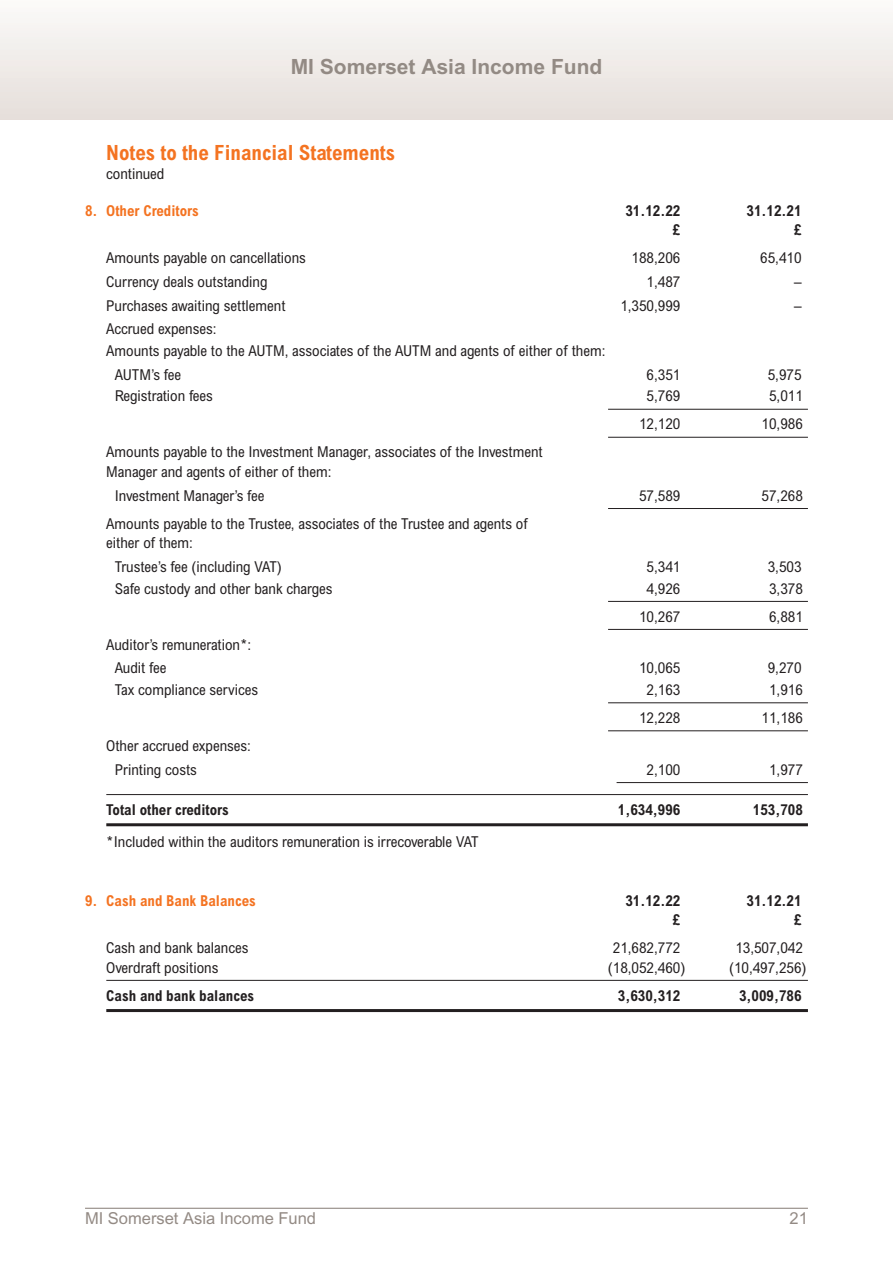
<style>
.page{position:relative;width:893px;height:1263px;background:#fff}
.page>*{position:absolute;margin:0;border:0;box-sizing:border-box;transform-origin:0 0}
.t1{font:700 condensed 21px "Arial";color:#f47321}
.t2{font:700 21px "Arial";color:#938a84}
.t3{font:16.5px "Arial";color:#938a84}
.t4{font:condensed 15px/19.5px "Arial";color:#231f20}
.t5{font:700 condensed 15px "Arial";color:#231f20}
.t6{font:700 condensed 15px "Arial";color:#f47321}
</style>
<div class="page">
<hr style="left:608px;top:409px;width:200px;height:1px;background:#231f20">
<hr style="left:608px;top:437px;width:200px;height:1px;background:#231f20">
<hr style="left:608px;top:508px;width:200px;height:1px;background:#231f20">
<hr style="left:608px;top:601px;width:200px;height:1px;background:#231f20">
<hr style="left:608px;top:629px;width:200px;height:1px;background:#231f20">
<hr style="left:608px;top:702px;width:200px;height:1px;background:#231f20">
<hr style="left:608px;top:730px;width:200px;height:1px;background:#231f20">
<hr style="left:617px;top:782px;width:191px;height:1px;background:#231f20">
<hr style="left:106px;top:794px;width:702px;height:1px;background:#231f20">
<hr style="left:106px;top:823px;width:702px;height:3px;background:#231f20">
<hr style="left:106px;top:980px;width:702px;height:1px;background:#231f20">
<hr style="left:106px;top:1009px;width:702px;height:3px;background:#231f20">
<hr style="left:85px;top:1208px;width:723px;height:1px;background:#938a84">
<div style="left:0;top:0;width:893px;height:119px;background:linear-gradient(to bottom,#fbfbf9,#e5deda)"></div>
<p class="t2" style="left:291px;top:59px;width:313px">MI Somerset Asia Income Fund</p>
<p class="t1" style="left:106px;top:145px;width:290px">Notes to the Financial Statements</p>
<p class="t4" style="left:106px;top:166px;width:60px">continued</p>
<p class="t6" style="left:85px;top:205px;width:115px">8. Other Creditors</p>
<p class="t5" style="left:625px;top:205px;width:56px">31.12.22</p>
<p class="t5" style="left:747px;top:205px;width:56px">31.12.21</p>
<p class="t5" style="left:673px;top:224px;width:9px">£</p>
<p class="t5" style="left:794px;top:224px;width:9px">£</p>
<p class="t4" style="left:106px;top:250px;width:201px">Amounts payable on cancellations</p>
<p class="t4" style="left:632px;top:250px;width:50px">188,206</p>
<p class="t4" style="left:760px;top:250px;width:43px">65,410</p>
<p class="t4" style="left:106px;top:273px;width:163px">Currency deals outstanding</p>
<p class="t4" style="left:647px;top:273px;width:35px">1,487</p>
<p class="t4" style="left:794px;top:273px;width:9px">–</p>
<p class="t4" style="left:106px;top:297px;width:181px">Purchases awaiting settlement</p>
<p class="t4" style="left:620px;top:297px;width:61px">1,350,999</p>
<p class="t4" style="left:794px;top:297px;width:9px">–</p>
<p class="t4" style="left:106px;top:321px;width:112px">Accrued expenses:</p>
<p class="t4" style="left:106px;top:342px;width:501px">Amounts payable to the AUTM, associates of the AUTM and agents of either of them:</p>
<p class="t4" style="left:115px;top:366px;width:68px">AUTM’s fee</p>
<p class="t4" style="left:647px;top:366px;width:35px">6,351</p>
<p class="t4" style="left:768px;top:366px;width:35px">5,975</p>
<p class="t4" style="left:115px;top:388px;width:100px">Registration fees</p>
<p class="t4" style="left:647px;top:388px;width:35px">5,769</p>
<p class="t4" style="left:769px;top:388px;width:35px">5,011</p>
<p class="t4" style="left:639px;top:416px;width:43px">12,120</p>
<p class="t4" style="left:762px;top:416px;width:43px">10,986</p>
<p class="t4" style="left:106px;top:444px;width:438px">Amounts payable to the Investment Manager, associates of the Investment<br>Manager and agents of either of them:</p>
<p class="t4" style="left:115px;top:487px;width:151px">Investment Manager’s fee</p>
<p class="t4" style="left:639px;top:487px;width:43px">57,589</p>
<p class="t4" style="left:762px;top:487px;width:43px">57,268</p>
<p class="t4" style="left:106px;top:515px;width:423px">Amounts payable to the Trustee, associates of the Trustee and agents of either of them:</p>
<p class="t4" style="left:115px;top:558px;width:169px">Trustee’s fee (including VAT)</p>
<p class="t4" style="left:647px;top:558px;width:35px">5,341</p>
<p class="t4" style="left:768px;top:558px;width:35px">3,503</p>
<p class="t4" style="left:115px;top:580px;width:219px">Safe custody and other bank charges</p>
<p class="t4" style="left:647px;top:580px;width:35px">4,926</p>
<p class="t4" style="left:769px;top:580px;width:35px">3,378</p>
<p class="t4" style="left:639px;top:608px;width:43px">10,267</p>
<p class="t4" style="left:769px;top:608px;width:35px">6,881</p>
<p class="t4" style="left:106px;top:636px;width:146px">Auditor’s remuneration*:</p>
<p class="t4" style="left:115px;top:660px;width:53px">Audit fee</p>
<p class="t4" style="left:639px;top:660px;width:43px">10,065</p>
<p class="t4" style="left:768px;top:660px;width:35px">9,270</p>
<p class="t4" style="left:115px;top:681px;width:145px">Tax compliance services</p>
<p class="t4" style="left:647px;top:681px;width:35px">2,163</p>
<p class="t4" style="left:769px;top:681px;width:35px">1,916</p>
<p class="t4" style="left:639px;top:709px;width:43px">12,228</p>
<p class="t4" style="left:762px;top:709px;width:43px">11,186</p>
<p class="t4" style="left:106px;top:737px;width:146px">Other accrued expenses:</p>
<p class="t4" style="left:115px;top:761px;width:84px">Printing costs</p>
<p class="t4" style="left:647px;top:761px;width:35px">2,100</p>
<p class="t4" style="left:769px;top:761px;width:35px">1,977</p>
<p class="t5" style="left:106px;top:804px;width:124px">Total other creditors</p>
<p class="t5" style="left:618px;top:804px;width:64px">1,634,996</p>
<p class="t5" style="left:753px;top:804px;width:51px">153,708</p>
<p class="t4" style="left:106px;top:833px;width:374px">*Included within the auditors remuneration is irrecoverable VAT</p>
<p class="t6" style="left:85px;top:895px;width:172px">9. Cash and Bank Balances</p>
<p class="t5" style="left:625px;top:895px;width:56px">31.12.22</p>
<p class="t5" style="left:747px;top:895px;width:56px">31.12.21</p>
<p class="t5" style="left:673px;top:914px;width:9px">£</p>
<p class="t5" style="left:794px;top:914px;width:9px">£</p>
<p class="t4" style="left:106px;top:939px;width:144px">Cash and bank balances</p>
<p class="t4" style="left:613px;top:939px;width:69px">21,682,772</p>
<p class="t4" style="left:735px;top:939px;width:69px">13,507,042</p>
<p class="t4" style="left:106px;top:959px;width:114px">Overdraft positions</p>
<p class="t4" style="left:608px;top:959px;width:79px">(18,052,460)</p>
<p class="t4" style="left:729px;top:959px;width:79px">(10,497,256)</p>
<p class="t5" style="left:106px;top:990px;width:149px">Cash and bank balances</p>
<p class="t5" style="left:618px;top:990px;width:64px">3,630,312</p>
<p class="t5" style="left:739px;top:990px;width:64px">3,009,786</p>
<p class="t3" style="left:85px;top:1212px;width:233px">MI Somerset Asia Income Fund</p>
<p class="t3" style="left:790px;top:1212px;width:20px">21</p>
</div>
